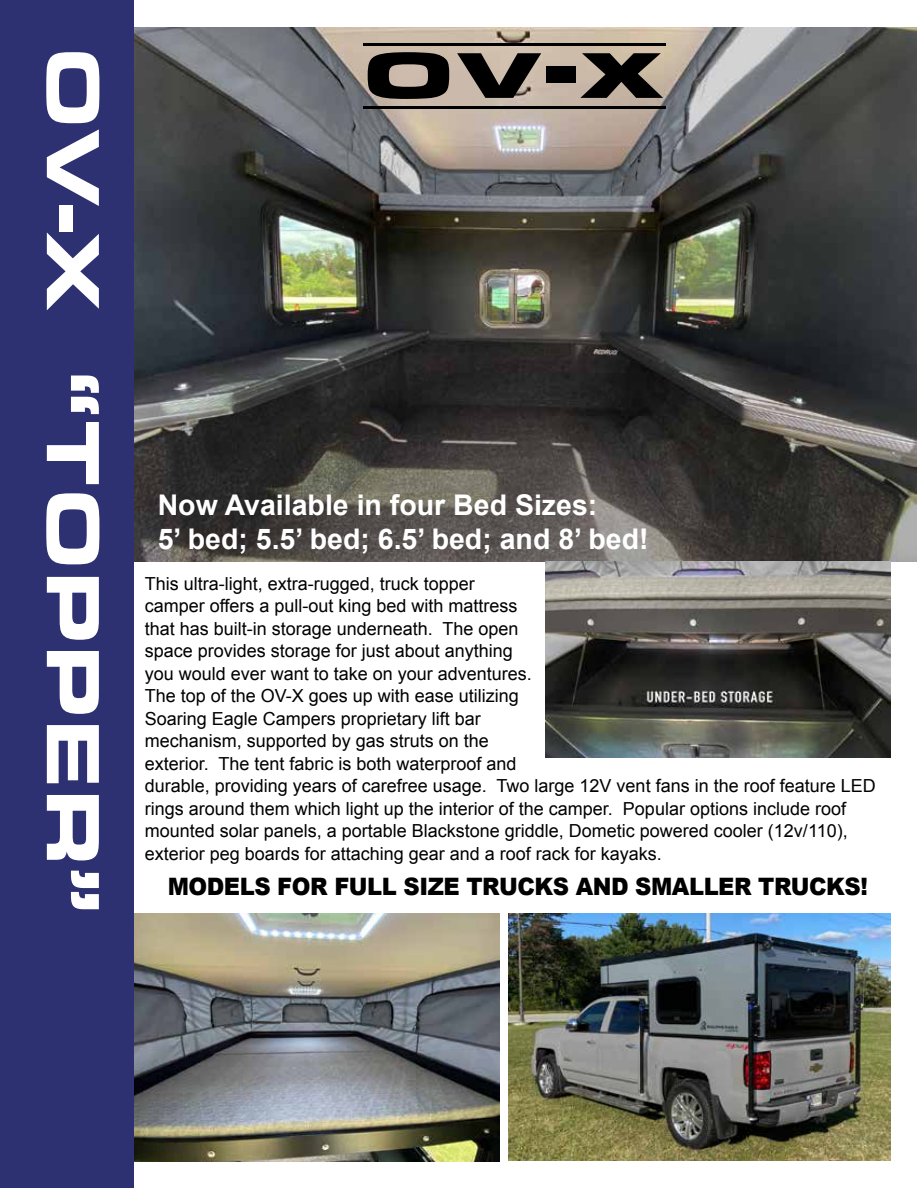
<style>
.page{position:relative;width:918px;height:1188px;background:#fff}
.page>*{position:absolute;margin:0;border:0;box-sizing:border-box;transform-origin:0 0}
.t1{font:900 78px "Eurostile Ext";color:#fff}
.t2{font:700 28.5px/34.2px "Arial";color:#fff}
.t3{font:900 24px "Arial";letter-spacing:-.02em;color:#000;scale:.94 1}
.t4{font:18px/22.5px "Arial";color:#000}
</style>
<div class="page">
<img style="left:133px;top:27px;width:783px;height:535px">
<img style="left:133px;top:914px;width:367px;height:247px">
<img style="left:545px;top:562px;width:346px;height:196px">
<svg style="left:368px;top:52px;width:81px;height:47px;background:#3d3833"></svg>
<svg style="left:457px;top:53px;width:84px;height:45px;background:#635b53"></svg>
<div style="left:546px;top:67px;width:30px;height:16px;background:#000"></div>
<svg style="left:580px;top:53px;width:83px;height:45px;background:#554e46"></svg>
<hr style="left:363px;top:43px;width:302px;height:2px;background:#000">
<hr style="left:363px;top:106px;width:302px;height:2px;background:#000">
<img style="left:509px;top:914px;width:382px;height:247px">
<div style="left:0;top:0;width:133px;height:1188px;background:#2d3172"></div>
<h1 class="t1" style="left:132px;top:46px;width:869px;rotate:90deg">OV-X “TOPPER”</h1>
<h2 class="t2" style="left:158px;top:488px;width:492px">Now Available in four Bed Sizes:<br>5’ bed; 5.5’ bed; 6.5’ bed; and 8’ bed!</h2>
<p class="t4" style="left:145px;top:572px;width:733px">This ultra-light, extra-rugged, truck topper<br>camper offers a pull-out king bed with mattress<br>that has built-in storage underneath. The open<br>space provides storage for just about anything<br>you would ever want to take on your adventures.<br>The top of the OV-X goes up with ease utilizing<br>Soaring Eagle Campers proprietary lift bar<br>mechanism, supported by gas struts on the<br>exterior. The tent fabric is both waterproof and<br>durable, providing years of carefree usage. Two large 12V vent fans in the roof feature LED rings around them which light up the interior of the camper. Popular options include roof mounted solar panels, a portable Blackstone griddle, Dometic powered cooler (12v/110), exterior peg boards for attaching gear and a roof rack for kayaks.</p>
<h3 class="t3" style="left:168px;top:869px;width:746px">MODELS FOR FULL SIZE TRUCKS AND SMALLER TRUCKS!</h3>
</div>
